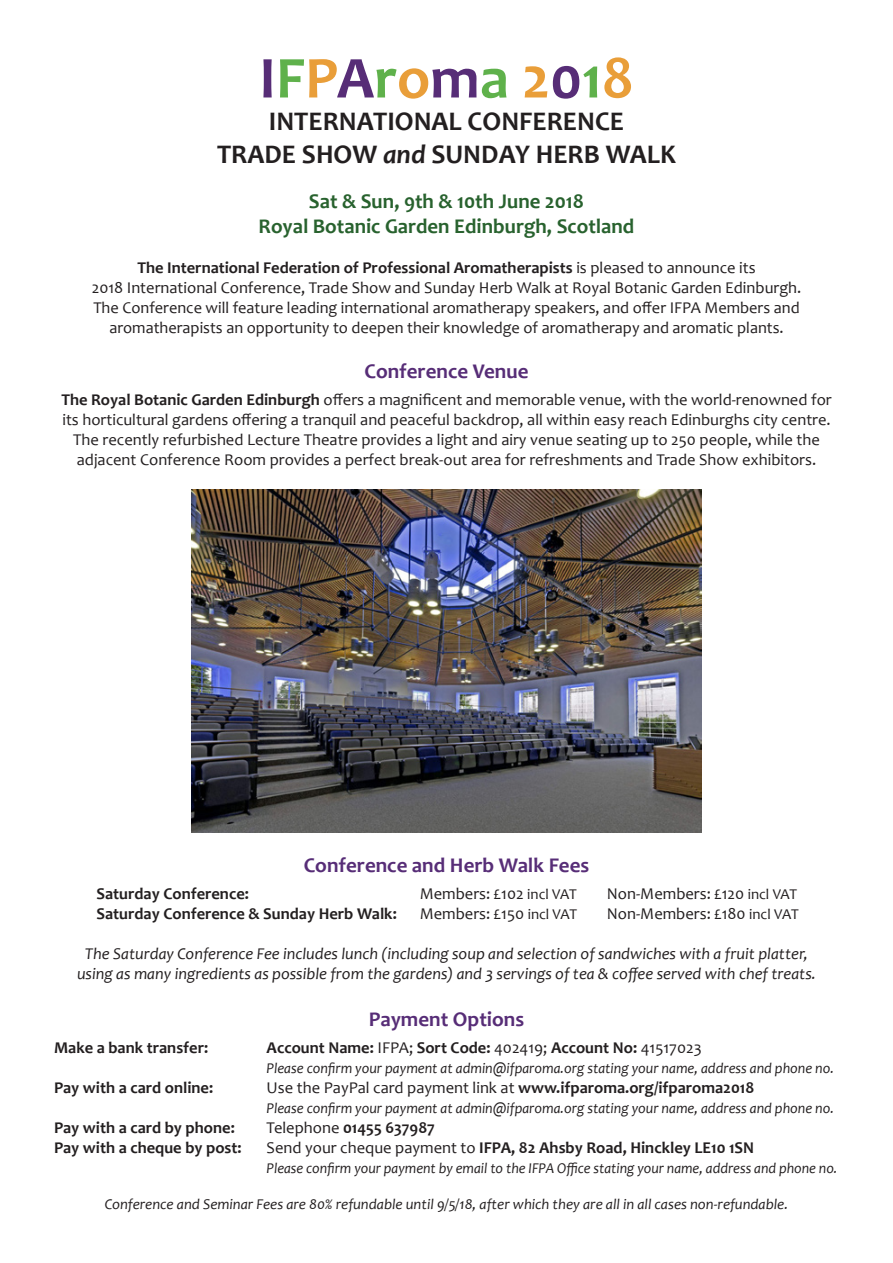
<style>
.page{position:relative;width:893px;height:1263px;background:#fff}
.page>*{position:absolute;margin:0;border:0;box-sizing:border-box;transform-origin:0 0}
.t1{font:700 60px "Candara";color:#572d77}
.t2{font:700 27px/32.5px "Candara";color:#231f20;text-align:center}
.t3{font:700 21px/25.3px "Candara";color:#28622e;text-align:center}
.t4{font:700 21px "Candara";color:#572d77}
.t5{font:16.5px/20px "Candara";color:#231f20;text-align:center}
.t6{font:700 16.5px "Candara";color:#231f20}
.t7{font:italic 16.5px/20px "Candara";color:#231f20;text-align:center}
.t8{font:italic 15px "Candara";color:#231f20;scale:.96 1}
.t9{font:italic 15px "Candara";color:#231f20}
.t10{font:italic 15px "Candara";color:#231f20;scale:.95 1}
.s1{color:#5fb14b}
.s2{color:#e99e39}
.s3{font-style:italic}
.s4{font-weight:700}
.s5{font-size:15px}
.s6{font-weight:400}
</style>
<div class="page">
<img style="left:191px;top:489px;width:511px;height:343px">
<h1 class="t1" style="left:259px;top:40px;width:376px">I<span class="s1">F</span><span class="s2">P</span>A<span class="s1">r</span><span class="s2">o</span>m<span class="s1">a</span> <span class="s2">2</span>0<span class="s1">1</span><span class="s2">8</span></h1>
<h2 class="t2" style="left:217px;top:105px;width:460px">INTERNATIONAL CONFERENCE<br>TRADE SHOW <span class="s3">and</span> SUNDAY HERB WALK</h2>
<p class="t3" style="left:259px;top:188px;width:377px">Sat &amp; Sun, 9th &amp; 10th June 2018<br>Royal Botanic Garden Edinburgh, Scotland</p>
<p class="t5" style="left:92px;top:257px;width:711px"><span class="s4">The International Federation of Professional Aromatherapists</span> is pleased to announce its<br>2018 International Conference, Trade Show and Sunday Herb Walk at Royal Botanic Garden Edinburgh.<br>The Conference will feature leading international aromatherapy speakers, and offer IFPA Members and aromatherapists an opportunity to deepen their knowledge of aromatherapy and aromatic plants.</p>
<p class="t4" style="left:364px;top:358px;width:166px">Conference Venue</p>
<p class="t5" style="left:61px;top:390px;width:772px"><span class="s4">The Royal Botanic Garden Edinburgh</span> offers a magnificent and memorable venue, with the world-renowned for its horticultural gardens offering a tranquil and peaceful backdrop, all within easy reach Edinburghs city centre.<br>The recently refurbished Lecture Theatre provides a light and airy venue seating up to 250 people, while the adjacent Conference Room provides a perfect break-out area for refreshments and Trade Show exhibitors.</p>
<p class="t4" style="left:304px;top:852px;width:287px">Conference and Herb Walk Fees</p>
<p class="t6" style="left:97px;top:883px;width:154px">Saturday Conference:</p>
<p class="t5" style="left:420px;top:884px;width:158px">Members: £102 <span class="s5">incl VAT</span></p>
<p class="t5" style="left:607px;top:884px;width:192px">Non-Members: £120 <span class="s5">incl VAT</span></p>
<p class="t6" style="left:97px;top:903px;width:302px">Saturday Conference &amp; Sunday Herb Walk:</p>
<p class="t5" style="left:420px;top:904px;width:159px">Members: £150 <span class="s5">incl VAT</span></p>
<p class="t5" style="left:607px;top:904px;width:193px">Non-Members: £180 <span class="s5">incl VAT</span></p>
<p class="t7" style="left:77px;top:943px;width:741px">The Saturday Conference Fee includes lunch (including soup and selection of sandwiches with a fruit platter, using as many ingredients as possible from the gardens) and 3 servings of tea &amp; coffee served with chef treats.</p>
<p class="t4" style="left:369px;top:1006px;width:157px">Payment Options</p>
<p class="t6" style="left:54px;top:1037px;width:156px">Make a bank transfer:</p>
<p class="t6" style="left:267px;top:1037px;width:437px">Account Name: <span class="s6">IFPA;</span> Sort Code: <span class="s6">402419;</span> Account No: <span class="s6">41517023</span></p>
<p class="t8" style="left:267px;top:1059px;width:592px">Please confirm your payment at admin@ifparoma.org stating your name, address and phone no.</p>
<p class="t6" style="left:54px;top:1077px;width:161px">Pay with a card online:</p>
<p class="t5" style="left:267px;top:1077px;width:489px">Use the PayPal card payment link at <span class="s4">www.ifparoma.org/ifparoma2018</span></p>
<p class="t8" style="left:267px;top:1099px;width:592px">Please confirm your payment at admin@ifparoma.org stating your name, address and phone no.</p>
<p class="t6" style="left:54px;top:1117px;width:182px">Pay with a card by phone:</p>
<p class="t6" style="left:267px;top:1117px;width:170px"><span class="s6">Telephone</span> 01455 637987</p>
<p class="t6" style="left:54px;top:1137px;width:189px">Pay with a cheque by post:</p>
<p class="t6" style="left:267px;top:1137px;width:489px"><span class="s6">Send your cheque payment to</span> IFPA, 82 Ahsby Road, Hinckley LE10 1SN</p>
<p class="t10" style="left:267px;top:1158px;width:602px">Please confirm your payment by email to the IFPA Office stating your name, address and phone no.</p>
<p class="t9" style="left:105px;top:1195px;width:685px">Conference and Seminar Fees are 80% refundable until 9/5/18, after which they are all in all cases non-refundable.</p>
</div>
